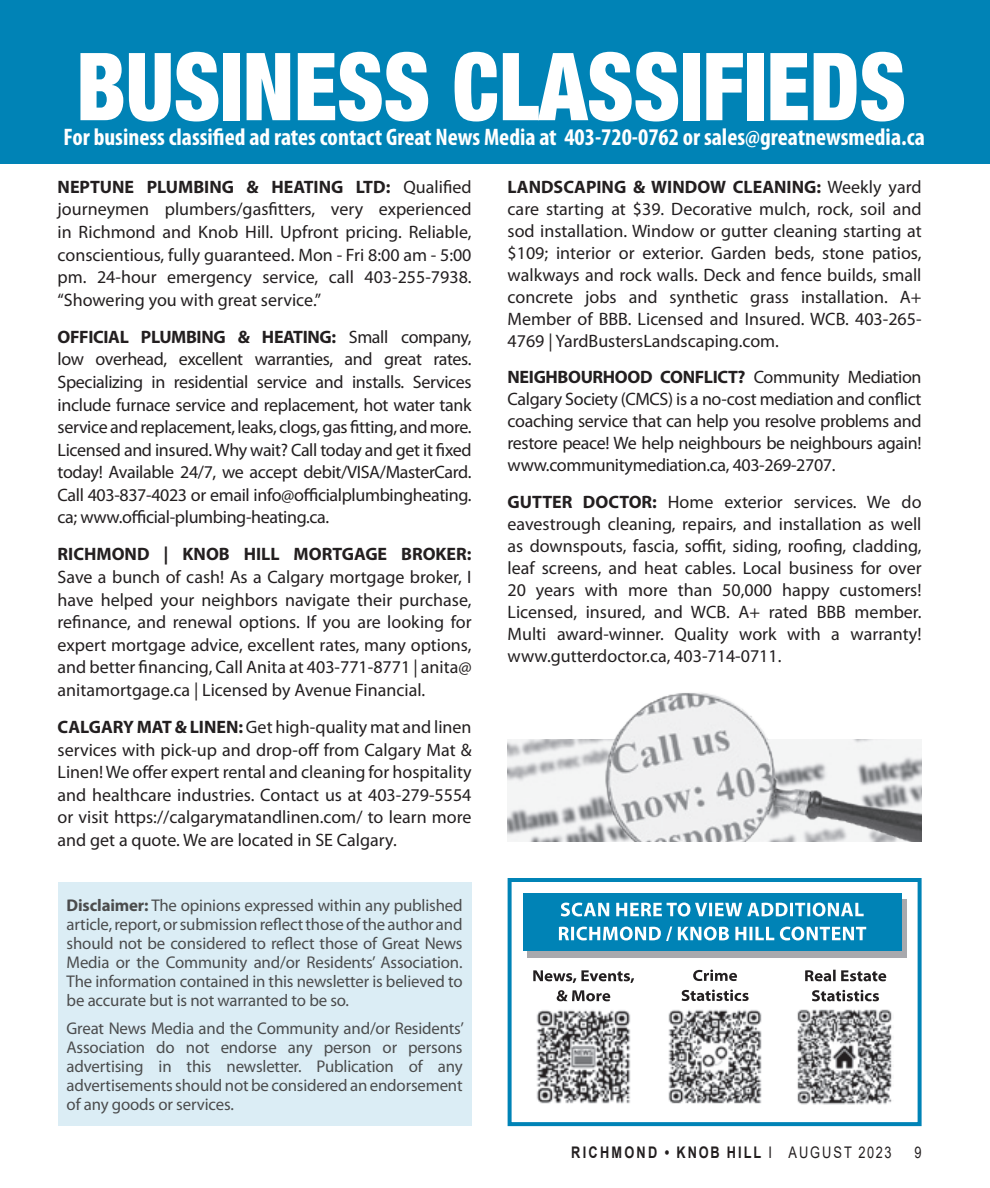
<style>
.page{position:relative;width:990px;height:1188px;background:#fff}
.page>*{position:absolute;margin:0;border:0;box-sizing:border-box;transform-origin:0 0}
.t1{font:900 condensed 94px "Helvetica Neue LT Std";color:#fff;scale:.92 1}
.t2{font:700 condensed 24px "Myriad Pro";color:#fff}
.Body_text{font:18px/22.6px "Myriad Pro";color:#231f20;text-align:justify}
.Body_text-2{font:17px/19px "Myriad Pro";letter-spacing:-.01em;color:#4b4c4d;text-align:justify}
.t3{font:700 16px "Arial";letter-spacing:.175em;color:#231f20;scale:.8 1}
.t4{font:16px "Arial";color:#231f20;scale:.8 1}
.s1{font-weight:700}
.s2{font-weight:400}
</style>
<div class="page">
<div style="left:508px;top:878px;width:414px;height:248px;border:4px solid #0083b6"></div>
<div style="left:527px;top:899px;width:380px;height:59px;background:#a8a9ad"></div>
<div style="left:523px;top:894px;width:378px;height:57px;background:#0083b6"></div>
<svg style="left:559px;top:927px;width:307px;height:14px"></svg>
<svg style="left:561px;top:903px;width:303px;height:13px"></svg>
<img style="left:797px;top:1009px;width:95px;height:96px">
<svg style="left:682px;top:990px;width:67px;height:11px"></svg>
<svg style="left:693px;top:970px;width:44px;height:11px"></svg>
<svg style="left:557px;top:990px;width:53px;height:11px"></svg>
<svg style="left:533px;top:970px;width:101px;height:13px"></svg>
<img style="left:668px;top:1009px;width:94px;height:95px">
<svg style="left:812px;top:990px;width:67px;height:11px"></svg>
<svg style="left:805px;top:970px;width:81px;height:11px"></svg>
<img style="left:536px;top:1010px;width:95px;height:94px">
<div style="left:58px;top:883px;width:414px;height:243px;background:#dbedf5"></div>
<div style="left:0;top:0;width:990px;height:163px;background:#0083b6"></div>
<img style="left:508px;top:740px;width:89px;height:101px">
<img style="left:597px;top:693px;width:325px;height:148px">
<p class="t1" style="left:76px;top:29px;width:903px">BUSINESS CLASSIFIEDS</p>
<p class="t2" style="left:64px;top:122px;width:863px">For business classified ad rates contact Great News Media at 403-720-0762 or sales@greatnewsmedia.ca</p>
<p class="Body_text" style="left:58px;top:175px;width:416px"><span class="s1">NEPTUNE PLUMBING &amp; HEATING LTD:</span> Qualified journeymen plumbers/gasfitters, very experienced in Richmond and Knob Hill. Upfront pricing. Reliable, conscientious, fully guaranteed. Mon - Fri 8:00 am - 5:00 pm. 24-hour emergency service, call 403-255-7938. “Showering you with great service.”</p>
<p class="Body_text" style="left:58px;top:325px;width:416px"><span class="s1">OFFICIAL PLUMBING &amp; HEATING:</span> Small company, low overhead, excellent warranties, and great rates.<br>Specializing in residential service and installs. Services include furnace service and replacement, hot water tank service and replacement, leaks, clogs, gas fitting, and more.<br>Licensed and insured. Why wait? Call today and get it fixed today! Available 24/7, we accept debit/VISA/MasterCard.<br>Call 403-837-4023 or email info@officialplumbingheating. ca; www.official-plumbing-heating.ca.</p>
<p class="Body_text" style="left:58px;top:543px;width:416px"><span class="s1">RICHMOND | KNOB HILL MORTGAGE BROKER:<br></span>Save a bunch of cash! As a Calgary mortgage broker, I have helped your neighbors navigate their purchase, refinance, and renewal options. If you are looking for expert mortgage advice, excellent rates, many options, and better financing, Call Anita at 403-771-8771 | anita@ anitamortgage.ca | Licensed by Avenue Financial.</p>
<p class="Body_text" style="left:58px;top:715px;width:416px"><span class="s1">CALGARY MAT &amp; LINEN:</span> Get high-quality mat and linen services with pick-up and drop-off from Calgary Mat &amp; Linen! We offer expert rental and cleaning for hospitality and healthcare industries. Contact us at 403-279-5554 or visit https://calgarymatandlinen.com/ to learn more and get a quote. We are located in SE Calgary.</p>
<p class="Body_text-2" style="left:67px;top:896px;width:398px"><span class="s1">Disclaimer:</span> The opinions expressed within any published article, report, or submission reflect those of the author and should not be considered to reflect those of Great News Media or the Community and/or Residents’ Association.<br>The information contained in this newsletter is believed to be accurate but is not warranted to be so.</p>
<p class="Body_text-2" style="left:67px;top:1019px;width:399px">Great News Media and the Community and/or Residents’ Association do not endorse any person or persons advertising in this newsletter. Publication of any advertisements should not be considered an endorsement of any goods or services.</p>
<p class="Body_text" style="left:508px;top:175px;width:416px;line-height:22px"><span class="s1">LANDSCAPING &amp; WINDOW CLEANING:</span> Weekly yard care starting at $39. Decorative mulch, rock, soil and sod installation. Window or gutter cleaning starting at $109; interior or exterior. Garden beds, stone patios, walkways and rock walls. Deck and fence builds, small concrete jobs and synthetic grass installation. A+ Member of BBB. Licensed and Insured. WCB. 403-265- 4769 | YardBustersLandscaping.com.</p>
<p class="Body_text" style="left:508px;top:366px;width:416px;line-height:22px"><span class="s1">NEIGHBOURHOOD CONFLICT?</span> Community Mediation Calgary Society (CMCS) is a no-cost mediation and conflict coaching service that can help you resolve problems and restore peace! We help neighbours be neighbours again! www.communitymediation.ca, 403-269-2707.</p>
<p class="Body_text" style="left:508px;top:490px;width:416px;line-height:22px"><span class="s1">GUTTER DOCTOR:</span> Home exterior services. We do eavestrough cleaning, repairs, and installation as well as downspouts, fascia, soffit, siding, roofing, cladding, leaf screens, and heat cables. Local business for over 20 years with more than 50,000 happy customers!<br>Licensed, insured, and WCB. A+ rated BBB member.<br>Multi award-winner. Quality work with a warranty! www.gutterdoctor.ca, 403-714-0711.</p>
<p class="t3" style="left:571px;top:1141px;width:402px">RICHMOND • KNOB HILL <span class="s2">I AUGUST 2023</span></p>
<p class="t4" style="left:914px;top:1141px;width:10px">9</p>
</div>
